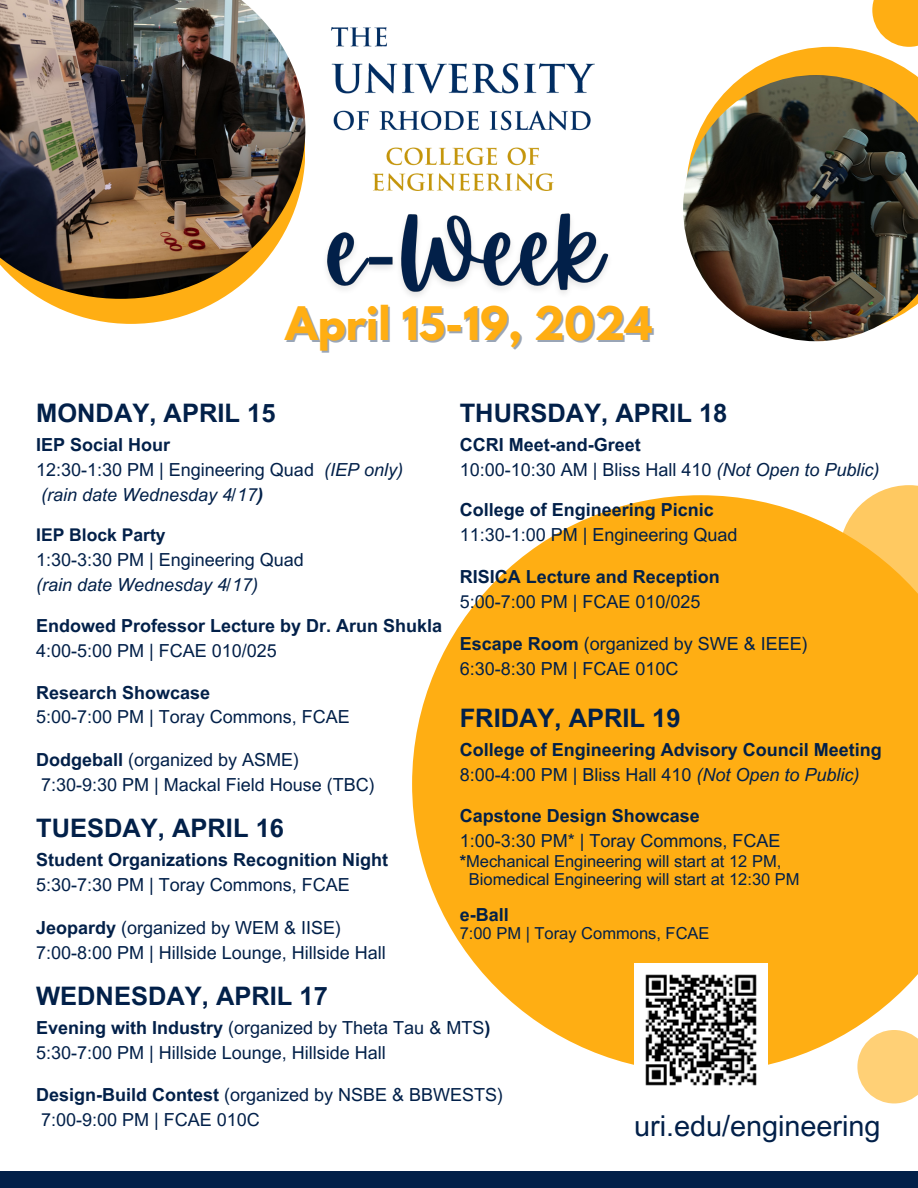
<style>
.page{position:relative;width:918px;height:1188px;background:#fff}
.page>*{position:absolute;margin:0;border:0;box-sizing:border-box;transform-origin:0 0}
.t1{font:700 40.95px "League Spartan";color:#ffae13}
.t2{font:28.8px "Arial MT Pro";color:#022049}
.t3{font:700 25.5px "Arial MT Pro";color:#022049}
.t4{font:18px/24.8px "Arial MT Pro";color:#022049}
.t5{font:700 18px/24.8px "Arial MT Pro";color:#022049}
.t6{font:italic 18px/24.8px "Arial MT Pro";color:#022049}
.t7{font:700 17.55px "Arial MT Pro";color:#022049}
.t8{font:16.5px/18px "Arial MT Pro";color:#022049}
.s1{font-weight:700;font-style:normal}
.s2{font-style:normal}
.s3{font-weight:700}
.s4{font-style:italic}
.s5{font-weight:400}
.s6{font-weight:400;font-style:italic}
</style>
<div class="page">
<svg style="left:41px;top:299px;width:180px;height:25px;fill:#ffae13"></svg>
<div style="left:0;top:1048px;width:918px;height:140px;background:#022049"></div>
<div style="left:0;top:1036px;width:918px;height:135px;background:#fff"></div>
<svg style="left:412px;top:495px;width:506px;height:570px;background:#ffb935"></svg>
<img style="left:634px;top:963px;width:133px;height:123px">
<img style="left:0;top:0;width:305px;height:299px">
<svg style="left:744px;top:47px;width:171px;height:28px;fill:#ffae13"></svg>
<img style="left:683px;top:75px;width:235px;height:266px">
<div style="left:872px;top:0;width:46px;height:47px;background:#ffae13"></div>
<svg style="left:839px;top:485px;width:79px;height:140px;background:#ffc14a"></svg>
<svg style="left:857px;top:1030px;width:61px;height:73px;background:#ffd78c"></svg>
<img style="left:331px;top:27px;width:264px;height:163px">
<img style="left:326px;top:213px;width:283px;height:83px">
<p class="t1" style="left:286px;top:303px;width:368px">April 15-19, 2024</p>
<h3 class="t3" style="left:36px;top:403px;width:241px">MONDAY, APRIL 15</h3>
<p class="t6" style="left:36px;top:435px;width:368px"><span class="s1">IEP Social Hour<br></span><span class="s2">12:30-1:30 PM | Engineering Quad</span> (IEP only) (rain date Wednesday 4/17<span class="s3">)</span></p>
<p class="t7" style="left:36px;top:528px;width:131px">IEP Block Party</p>
<p class="t4" style="left:36px;top:549px;width:269px">1:30-3:30 PM | Engineering Quad</p>
<p class="t6" style="left:36px;top:574px;width:224px">(rain date Wednesday 4/17)</p>
<p class="t5" style="left:36px;top:616px;width:408px">Endowed Professor Lecture by Dr. Arun Shukla</p>
<p class="t4" style="left:36px;top:641px;width:242px">4:00-5:00 PM | FCAE 010/025</p>
<p class="t5" style="left:36px;top:682px;width:176px">Research Showcase</p>
<p class="t4" style="left:36px;top:707px;width:315px">5:00-7:00 PM | Toray Commons, FCAE</p>
<p class="t4" style="left:36px;top:750px;width:340px"><span class="s3">Dodgeball</span> (organized by ASME)<br>7:30-9:30 PM | Mackal Field House (TBC)</p>
<h3 class="t3" style="left:36px;top:819px;width:249px">TUESDAY, APRIL 16</h3>
<p class="t5" style="left:36px;top:850px;width:354px">Student Organizations Recognition Night</p>
<p class="t4" style="left:36px;top:875px;width:315px">5:30-7:30 PM | Toray Commons, FCAE</p>
<p class="t4" style="left:36px;top:917px;width:351px"><span class="s3">Jeopardy</span> (organized by WEM &amp; IISE)<br>7:00-8:00 PM | Hillside Lounge, Hillside Hall</p>
<h3 class="t3" style="left:36px;top:986px;width:293px">WEDNESDAY, APRIL 17</h3>
<p class="t4" style="left:36px;top:1017px;width:456px"><span class="s3">Evening with Industry</span> (organized by Theta Tau &amp; MTS<span class="s3">)<br></span>5:30-7:00 PM | Hillside Lounge, Hillside Hall</p>
<p class="t4" style="left:36px;top:1085px;width:469px"><span class="s3">Design-Build Contest</span> (organized by NSBE &amp; BBWESTS)<br>7:00-9:00 PM | FCAE 010C</p>
<h3 class="t3" style="left:460px;top:403px;width:269px">THURSDAY, APRIL 18</h3>
<p class="t4" style="left:460px;top:435px;width:421px"><span class="s3">CCRI Meet-and-Greet<br></span>10:00-10:30 AM | Bliss Hall 410 <span class="s4">(Not Open to Public)</span></p>
<p class="t5" style="left:460px;top:500px;width:256px">College of Engineering Picnic</p>
<p class="t4" style="left:460px;top:525px;width:279px">11:30-1:00 PM | Engineering Quad</p>
<p class="t5" style="left:460px;top:566px;width:262px">RISICA Lecture and Reception</p>
<p class="t4" style="left:460px;top:591px;width:242px">5:00-7:00 PM | FCAE 010/025</p>
<p class="t4" style="left:460px;top:634px;width:350px"><span class="s3">Escape Room</span> (organized by SWE &amp; IEEE)<br>6:30-8:30 PM | FCAE 010C</p>
<h3 class="t3" style="left:460px;top:708px;width:222px">FRIDAY, APRIL 19</h3>
<p class="t5" style="left:460px;top:740px;width:424px">College of Engineering Advisory Council Meeting<br><span class="s5">8:00-4:00 PM | Bliss Hall 410</span> <span class="s6">(Not Open to Public)</span></p>
<p class="t5" style="left:460px;top:806px;width:242px">Capstone Design Showcase</p>
<p class="t4" style="left:460px;top:831px;width:322px">1:00-3:30 PM* | Toray Commons, FCAE</p>
<p class="t8" style="left:469px;top:855px;width:332px;text-indent:-9px"><span class="s3">*</span>Mechanical Engineering will start at 12 PM,<br>Biomedical Engineering will start at 12:30 PM</p>
<p class="t5" style="left:460px;top:905px;width:50px">e-Ball</p>
<p class="t8" style="left:460px;top:927px;width:251px">7:00 PM | Toray Commons, FCAE</p>
<h3 class="t2" style="left:634px;top:1115px;width:248px">uri.edu/engineering</h3>
</div>
